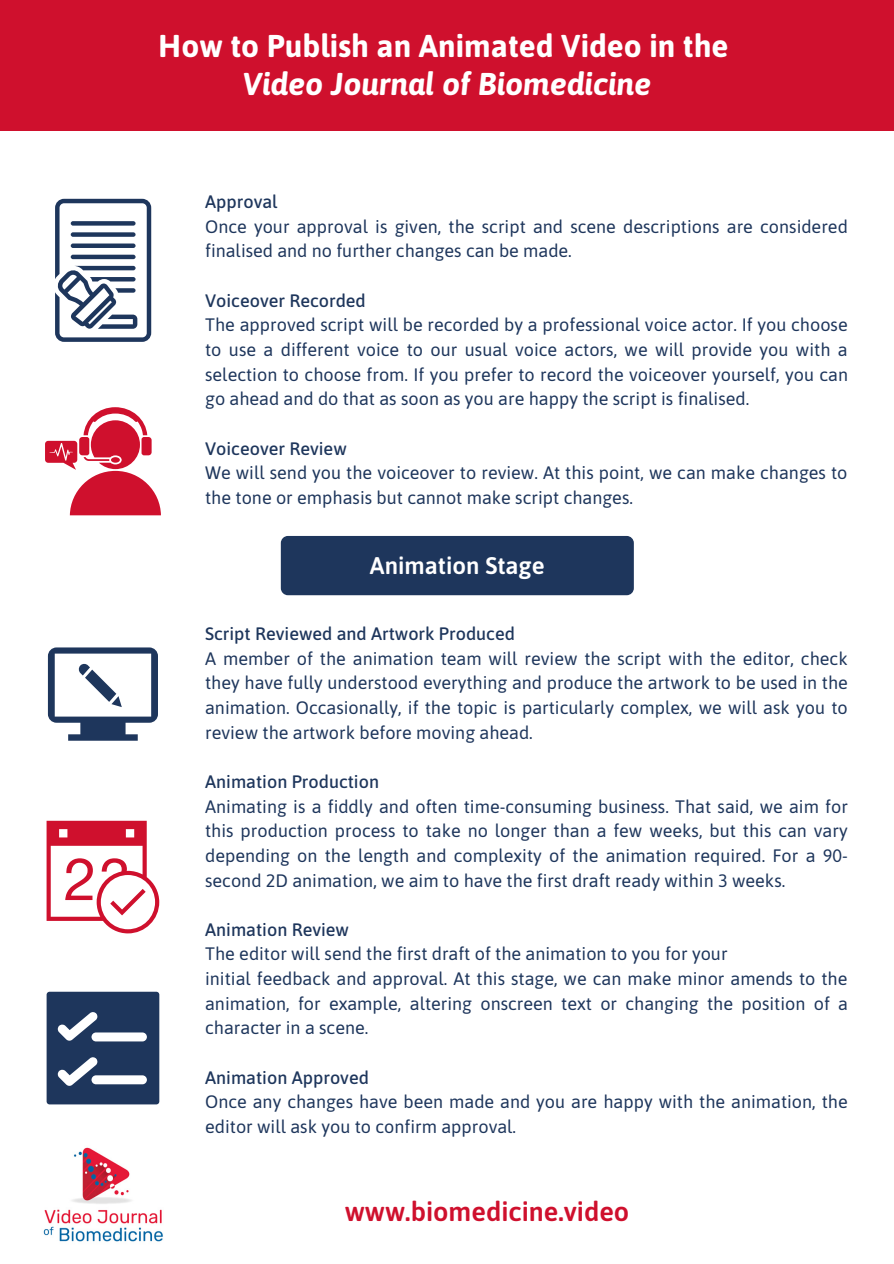
<style>
.page{position:relative;width:894px;height:1264px;background:#fff}
.page>*{position:absolute;margin:0;border:0;box-sizing:border-box;transform-origin:0 0}
.t1{font:700 31.5px "Asap";color:#fff}
.t2{font:italic 700 31.5px "Asap";color:#fff}
.t3{font:600 27px "Asap";color:#cf102d}
.t4{font:600 24px "Asap";color:#fff}
.t5{font:18px/24.6px "Asap";color:#1e365c}
.t6{font:500 18px "Asap";color:#1e365c}
</style>
<div class="page">
<div style="left:0;top:0;width:893px;height:130px;background:#cf102d"></div>
<svg style="left:45px;top:407px;width:116px;height:108px"></svg>
<svg style="left:55px;top:199px;width:96px;height:143px"></svg>
<div style="left:281px;top:536px;width:352px;height:59px;background:#1e365c;border-radius:7px"></div>
<svg style="left:48px;top:647px;width:110px;height:93px"></svg>
<svg style="left:47px;top:820px;width:112px;height:113px"></svg>
<svg style="left:47px;top:991px;width:112px;height:113px;background:#3f5474"></svg>
<img style="left:43px;top:1147px;width:120px;height:95px">
<h1 class="t1" style="left:158px;top:28px;width:571px">How to Publish an Animated Video in the</h1>
<h1 class="t2" style="left:243px;top:65px;width:410px">Video Journal of Biomedicine</h1>
<p class="t6" style="left:205px;top:191px;width:74px">Approval</p>
<p class="t5" style="left:205px;top:214px;width:644px">Once your approval is given, the script and scene descriptions are considered finalised and no further changes can be made.</p>
<p class="t6" style="left:205px;top:290px;width:162px">Voiceover Recorded</p>
<p class="t5" style="left:205px;top:312px;width:644px;text-align:justify">The approved script will be recorded by a professional voice actor. If you choose to use a different voice to our usual voice actors, we will provide you with a selection to choose from. If you prefer to record the voiceover yourself, you can go ahead and do that as soon as you are happy the script is finalised.</p>
<p class="t6" style="left:205px;top:438px;width:143px">Voiceover Review</p>
<p class="t5" style="left:205px;top:460px;width:643px">We will send you the voiceover to review. At this point, we can make changes to the tone or emphasis but cannot make script changes.</p>
<h3 class="t4" style="left:370px;top:551px;width:176px">Animation Stage</h3>
<p class="t6" style="left:205px;top:623px;width:311px">Script Reviewed and Artwork Produced</p>
<p class="t5" style="left:205px;top:645px;width:644px;text-align:justify">A member of the animation team will review the script with the editor, check they have fully understood everything and produce the artwork to be used in the animation. Occasionally, if the topic is particularly complex, we will ask you to review the artwork before moving ahead.</p>
<p class="t6" style="left:205px;top:771px;width:175px">Animation Production</p>
<p class="t5" style="left:205px;top:793px;width:644px;text-align:justify">Animating is a fiddly and often time-consuming business. That said, we aim for this production process to take no longer than a few weeks, but this can vary depending on the length and complexity of the animation required. For a 90- second 2D animation, we aim to have the first draft ready within 3 weeks.</p>
<p class="t6" style="left:205px;top:919px;width:145px">Animation Review</p>
<p class="t5" style="left:205px;top:941px;width:644px">The editor will send the first draft of the animation to you for your<br>initial feedback and approval. At this stage, we can make minor amends to the animation, for example, altering onscreen text or changing the position of a character in a scene.</p>
<p class="t6" style="left:205px;top:1066px;width:165px">Animation Approved</p>
<p class="t5" style="left:205px;top:1089px;width:644px">Once any changes have been made and you are happy with the animation, the editor will ask you to confirm approval.</p>
<h2 class="t3" style="left:344px;top:1195px;width:286px">www.biomedicine.video</h2>
</div>
